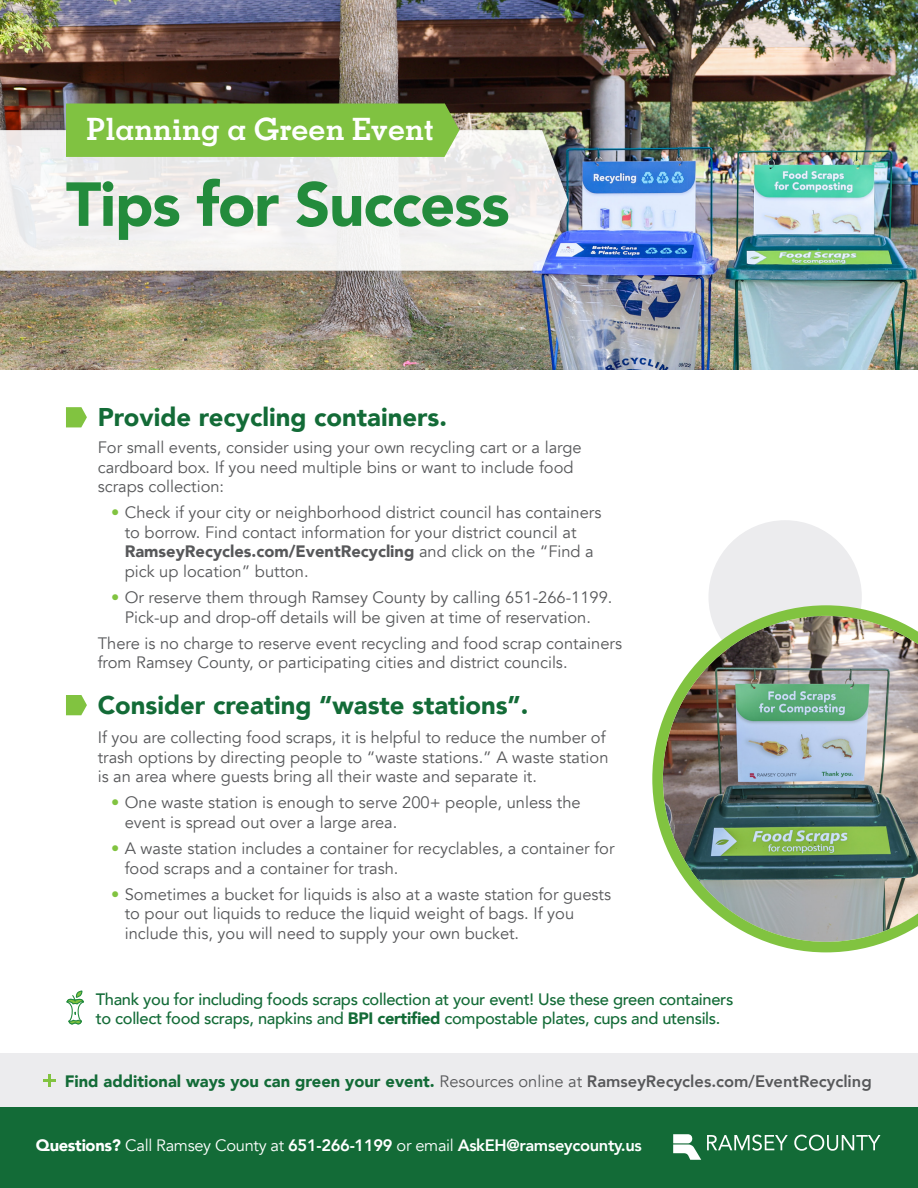
<style>
.page{position:relative;width:918px;height:1188px;background:#fff}
.page>*{position:absolute;margin:0;border:0;box-sizing:border-box;transform-origin:0 0}
.t1{font:900 61.5px "Avenir";letter-spacing:-.02em;color:#238b3c}
.t2{font:700 30.75px "Memphis LT Std";color:#fff}
.t3{font:900 25.65px "Avenir";color:#136b37}
.t4{font:16.5px/19.5px "Avenir";color:#57585a}
.t5{font:500 16.5px "Avenir";letter-spacing:-.02em;color:#136b37}
.t6{font:900 16.5px "Avenir";color:#136b37}
.t7{font:800 16.5px "Avenir";letter-spacing:-.02em;color:#fff}
.s1{color:#81c340}
.s2{font-weight:900}
.s3{font-weight:400;color:#57585a}
.s4{font-weight:800;color:#57585a}
.s5{font-weight:400}
</style>
<div class="page">
<img style="left:0;top:0;width:918px;height:369px">
<div style="left:0;top:1054px;width:918px;height:53px;background:#ececee"></div>
<div style="left:0;top:121px;width:576px;height:158px;background:#231f20;opacity:.25"></div>
<svg style="left:0;top:130px;width:568px;height:141px;fill:#f2f0f0"></svg>
<div style="left:708px;top:520px;width:154px;height:154px;background:#ececee;border-radius:50%"></div>
<div style="left:66px;top:104px;width:393px;height:53px;background:#80c241"></div>
<div style="left:0;top:1107px;width:918px;height:81px;background:#136b37"></div>
<svg style="left:66px;top:407px;width:21px;height:20px"></svg>
<svg style="left:66px;top:695px;width:21px;height:20px"></svg>
<img style="left:652px;top:605px;width:266px;height:347px">
<svg style="left:673px;top:1134px;width:28px;height:26px"></svg>
<svg style="left:707px;top:1135px;width:81px;height:16px"></svg>
<svg style="left:794px;top:1135px;width:86px;height:16px"></svg>
<svg style="left:43px;top:1075px;width:13px;height:12px"></svg>
<svg style="left:66px;top:990px;width:18px;height:35px"></svg>
<p class="t2" style="left:87px;top:110px;width:349px">Planning a Green Event</p>
<p class="t1" style="left:66px;top:152px;width:445px">Tips for Success</p>
<p class="t3" style="left:98px;top:395px;width:351px">Provide recycling containers.</p>
<p class="t4" style="left:98px;top:438px;width:485px">For small events, consider using your own recycling cart or a large cardboard box. If you need multiple bins or want to include food scraps collection:</p>
<p class="t4" style="left:125px;top:503px;width:478px;text-indent:-14px"><span class="s1">•</span> Check if your city or neighborhood district council has containers to borrow. Find contact information for your district council at <span class="s2">RamseyRecycles.com/EventRecycling</span> and click on the “Find a pick up location” button.</p>
<p class="t4" style="left:111px;top:588px;width:503px;text-align:center"><span class="s1">•</span> Or reserve them through Ramsey County by calling 651-266-1199.<br>Pick-up and drop-off details will be given at time of reservation.</p>
<p class="t4" style="left:98px;top:634px;width:526px">There is no charge to reserve event recycling and food scrap containers from Ramsey County, or participating cities and district councils.</p>
<p class="t3" style="left:98px;top:683px;width:432px">Consider creating “waste stations”.</p>
<p class="t4" style="left:98px;top:728px;width:512px">If you are collecting food scraps, it is helpful to reduce the number of trash options by directing people to “waste stations.” A waste station is an area where guests bring all their waste and separate it.</p>
<p class="t4" style="left:125px;top:793px;width:457px;text-indent:-14px"><span class="s1">•</span> One waste station is enough to serve 200+ people, unless the event is spread out over a large area.</p>
<p class="t4" style="left:125px;top:839px;width:491px;text-indent:-14px"><span class="s1">•</span> A waste station includes a container for recyclables, a container for food scraps and a container for trash.</p>
<p class="t4" style="left:125px;top:885px;width:488px;text-indent:-14px"><span class="s1">•</span> Sometimes a bucket for liquids is also at a waste station for guests to pour out liquids to reduce the liquid weight of bags. If you include this, you will need to supply your own bucket.</p>
<p class="t5" style="left:96px;top:985px;width:639px">Thank you for including foods scraps collection at your event! Use these green containers</p>
<p class="t5" style="left:96px;top:1004px;width:626px">to collect food scraps, napkins and <span class="s2">BPI certified</span> compostable plates, cups and utensils.</p>
<p class="t6" style="left:65px;top:1067px;width:809px">Find additional ways you can green your event. <span class="s3">Resources online at</span> <span class="s4">RamseyRecycles.com/EventRecycling</span></p>
<p class="t7" style="left:36px;top:1132px;width:607px"><span class="s2">Questions?</span> <span class="s5">Call Ramsey County at</span> 651-266-1199 <span class="s5">or email</span> AskEH@ramseycounty.us</p>
</div>
